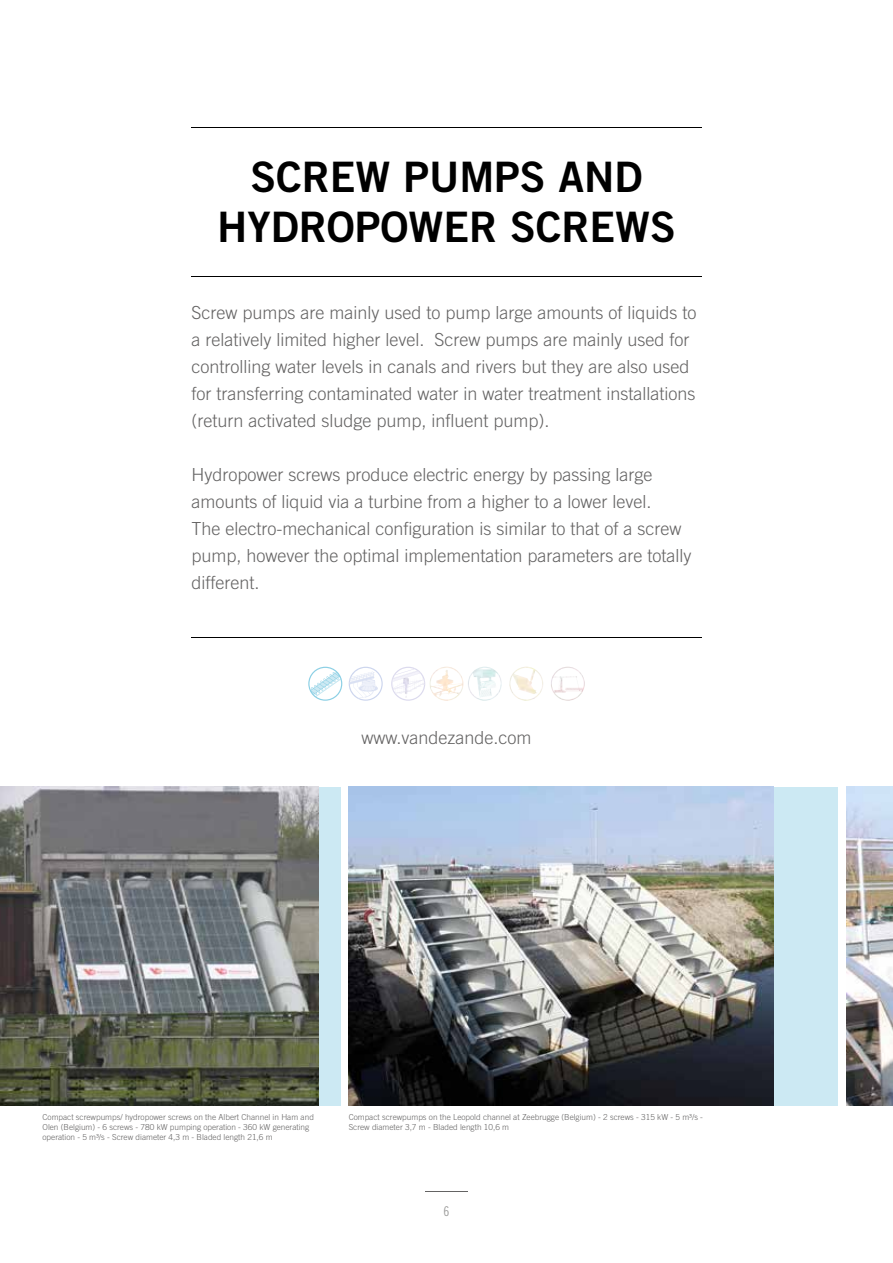
<style>
.page{position:relative;width:893px;height:1263px;background:#fff}
.page>*{position:absolute;margin:0;border:0;box-sizing:border-box;transform-origin:0 0}
.t1{font:42px/50.4px "Trade Gothic LT Std Bd 2";color:#000;text-align:center}
.t2{font:300 18px/27px "Trade Gothic LT Std";color:#646363}
.t3{font:13.5px "Trade Gothic LT Std Cn 18";color:#9d9d9c}
.t4{font:300 8.25px/9.9px "Trade Gothic LT Std";color:#646363}
</style>
<div class="page">
<hr style="left:191px;top:127px;width:511px;height:1px;background:#000">
<hr style="left:191px;top:276px;width:511px;height:1px;background:#000">
<hr style="left:191px;top:637px;width:511px;height:1px;background:#000">
<hr style="left:425px;top:1191px;width:43px;height:1px;background:#646363">
<div style="left:774px;top:787px;width:64px;height:319px;background:#cce9f3"></div>
<div style="left:319px;top:787px;width:21px;height:319px;background:#cce9f3"></div>
<img style="left:0;top:787px;width:319px;height:319px">
<img style="left:349px;top:787px;width:425px;height:319px">
<img style="left:846px;top:787px;width:47px;height:319px">
<svg style="left:308px;top:667px;width:34px;height:34px"></svg>
<svg style="left:349px;top:667px;width:34px;height:34px"></svg>
<svg style="left:391px;top:667px;width:34px;height:34px"></svg>
<img style="left:551px;top:667px;width:34px;height:34px">
<h1 class="t1" style="left:217px;top:151px;width:460px">SCREW PUMPS AND<br>HYDROPOWER SCREWS</h1>
<p class="t2" style="left:191px;top:299px;width:507px">Screw pumps are mainly used to pump large amounts of liquids to a relatively limited higher level. Screw pumps are mainly used for controlling water levels in canals and rivers but they are also used for transferring contaminated water in water treatment installations (return activated sludge pump, influent pump).</p>
<p class="t2" style="left:191px;top:461px;width:502px">Hydropower screws produce electric energy by passing large amounts of liquid via a turbine from a higher to a lower level.<br>The electro-mechanical configuration is similar to that of a screw pump, however the optimal implementation parameters are totally different.</p>
<p class="t2" style="left:361px;top:724px;width:172px">www.vandezande.com</p>
<p class="t4" style="left:43px;top:1112px;width:273px">Compact screwpumps/ hydropower screws on the Albert Channel in Ham and<br>Olen (Belgium) - 6 screws - 780 kW pumping operation - 360 kW generating operation - 5 m³/s - Screw diameter 4,3 m - Bladed length 21,6 m</p>
<p class="t4" style="left:349px;top:1112px;width:356px">Compact screwpumps on the Leopold channel at Zeebrugge (Belgium) - 2 screws - 315 kW - 5 m³/s -<br>Screw diameter 3,7 m - Bladed length 10,6 m</p>
<p class="t3" style="left:443px;top:1203px;width:7px">6</p>
</div>
